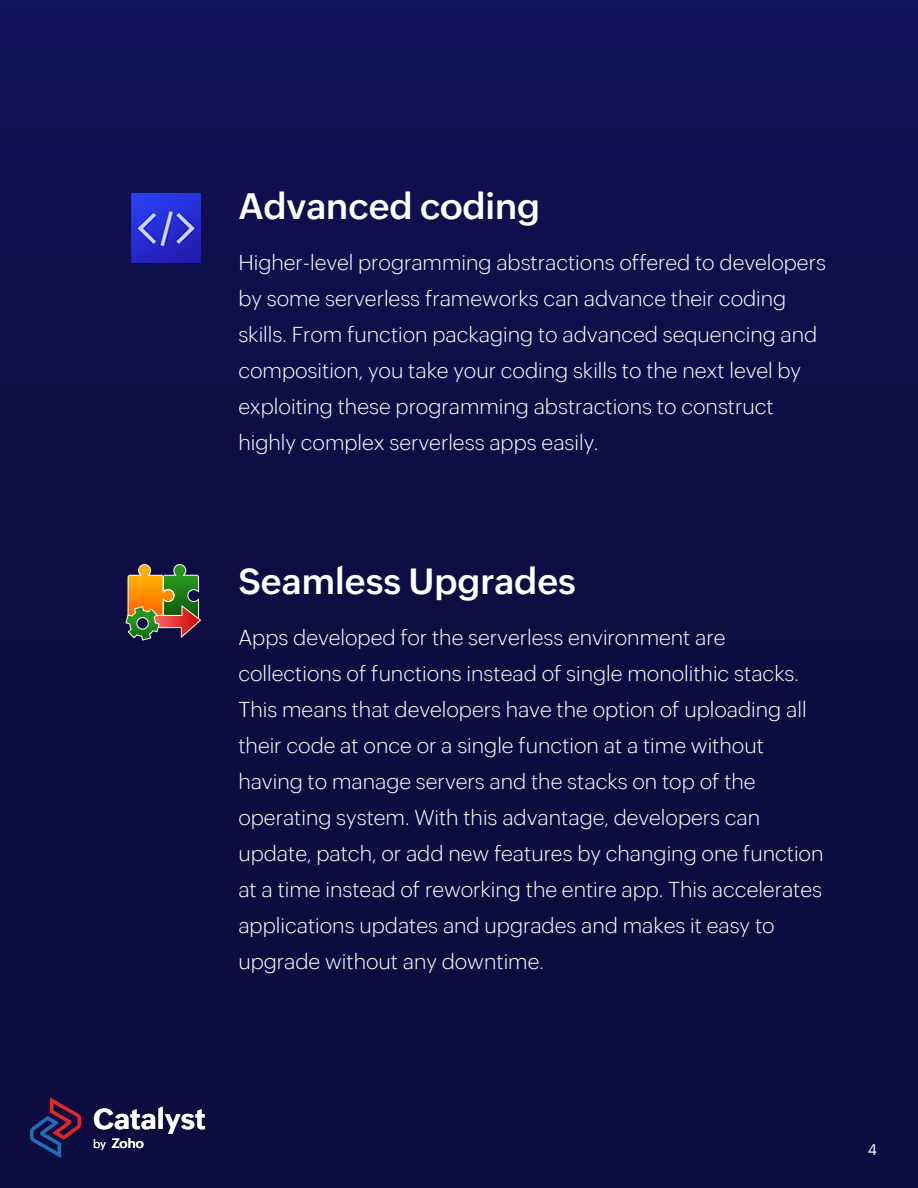
<style>
.page{position:relative;width:918px;height:1188px;background:#fff}
.page>*{position:absolute;margin:0;border:0;box-sizing:border-box;transform-origin:0 0}
.t1{font:600 36px "Zoho Puvi";color:#fff}
.t2{font:700 28.65px "Zoho Puvi";color:#fff}
.t3{font:300 21px/36px "Zoho Puvi";color:#fff}
.t4{font:15px "Zoho Puvi";color:#fff}
.t5{font:600 13.2px "Zoho Puvi";color:#fff}
.s1{font-weight:400;font-size:11.4px}
</style>
<div class="page">
<div style="left:0;top:0;width:918px;height:1188px;background:linear-gradient(to bottom,#111152,#0a0b3a)"></div>
<img style="left:131px;top:194px;width:70px;height:69px">
<svg style="left:125px;top:563px;width:76px;height:78px;background:#756638"></svg>
<svg style="left:30px;top:1097px;width:51px;height:61px;background:#2c1d4c"></svg>
<h1 class="t1" style="left:238px;top:178px;width:303px">Advanced coding</h1>
<p class="t3" style="left:238px;top:242px;width:589px">Higher-level programming abstractions offered to developers by some serverless frameworks can advance their coding skills. From function packaging to advanced sequencing and composition, you take your coding skills to the next level by exploiting these programming abstractions to construct highly complex serverless apps easily.</p>
<h1 class="t1" style="left:238px;top:553px;width:339px">Seamless Upgrades</h1>
<p class="t3" style="left:238px;top:617px;width:587px">Apps developed for the serverless environment are collections of functions instead of single monolithic stacks.<br>This means that developers have the option of uploading all their code at once or a single function at a time without having to manage servers and the stacks on top of the operating system. With this advantage, developers can update, patch, or add new features by changing one function at a time instead of reworking the entire app. This accelerates applications updates and upgrades and makes it easy to upgrade without any downtime.</p>
<h2 class="t2" style="left:93px;top:1097px;width:114px">Catalyst</h2>
<p class="t5" style="left:93px;top:1133px;width:52px"><span class="s1">by</span> Zoho</p>
<p class="t4" style="left:868px;top:1138px;width:11px">4</p>
</div>
